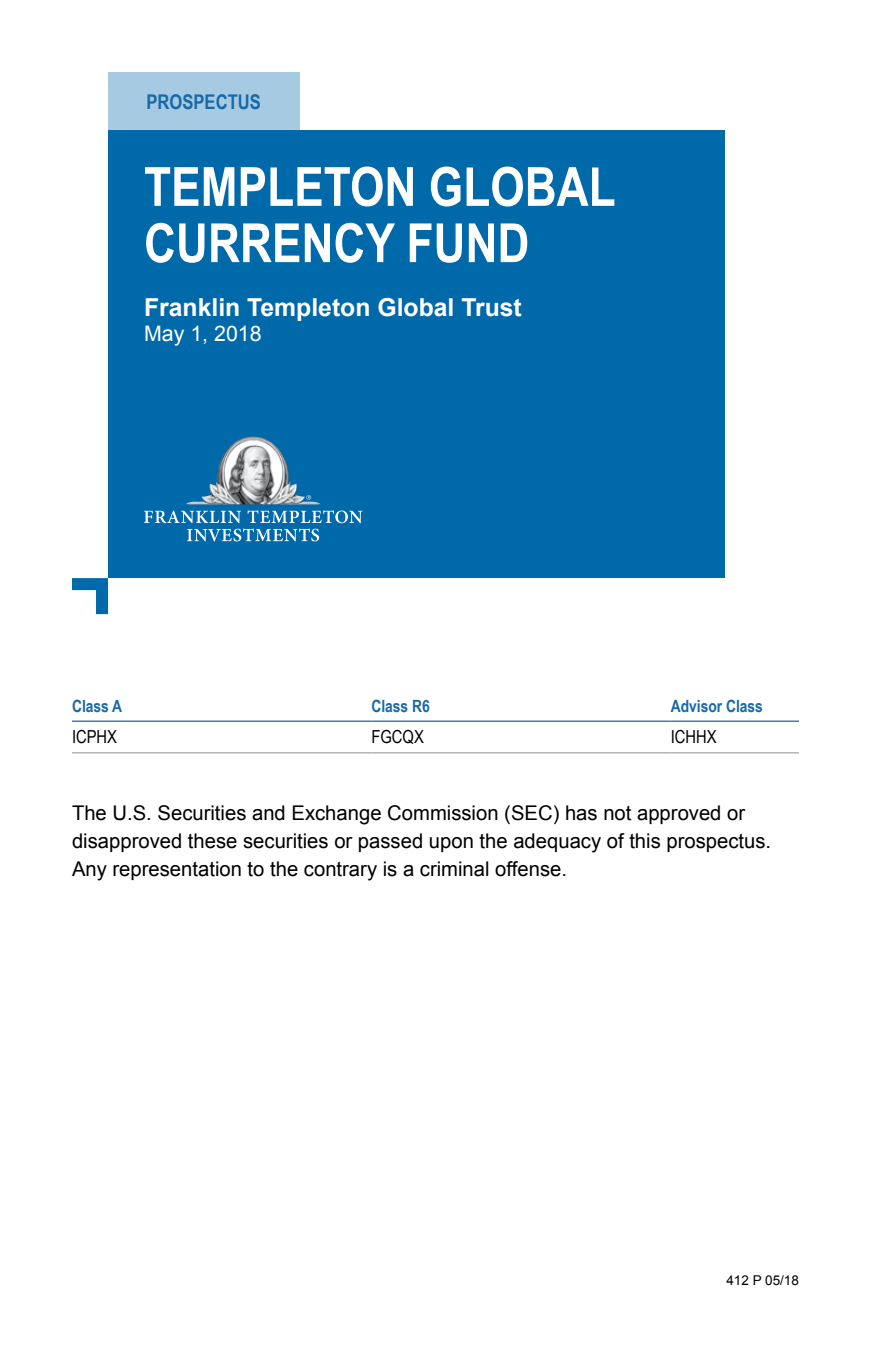
<style>
.page{position:relative;width:871px;height:1357px;background:#fff}
.page>*{position:absolute;margin:0;border:0;box-sizing:border-box;transform-origin:0 0}
.t1{font:700 54px/56.2px "Arial Narrow";color:#fff}
.t2{font:700 24.75px "Arial";color:#fff}
.t3{font:21.38px "Arial";color:#fff}
.t4{font:20.25px/28.1px "Arial";color:#000}
.t5{font:700 20.25px "Arial Narrow";color:#1769a7}
.t6{font:18px "Arial Narrow";color:#000}
.t7{font:700 16.88px "Arial Narrow";color:#1769a7}
.t8{font:13.5px "Arial";color:#000}
</style>
<div class="page">
<div style="left:108px;top:72px;width:192px;height:58px;background:#a6cae1"></div>
<div style="left:108px;top:130px;width:616px;height:448px;background:#0069aa"></div>
<svg style="left:72px;top:578px;width:36px;height:36px"></svg>
<svg style="left:144px;top:510px;width:218px;height:31px"></svg>
<img style="left:186px;top:436px;width:134px;height:68px">
<hr style="left:72px;top:720px;width:299px;height:2px;background:#005598">
<hr style="left:371px;top:720px;width:299px;height:2px;background:#005598">
<hr style="left:670px;top:720px;width:129px;height:2px;background:#005598">
<hr style="left:72px;top:752px;width:299px;height:1px;background:#999">
<hr style="left:371px;top:752px;width:299px;height:1px;background:#999">
<hr style="left:670px;top:752px;width:129px;height:1px;background:#999">
<p class="t5" style="left:146px;top:86px;width:116px">PROSPECTUS</p>
<h1 class="t1" style="left:144px;top:156px;width:473px">TEMPLETON GLOBAL<br>CURRENCY FUND</h1>
<p class="t2" style="left:144px;top:290px;width:379px">Franklin Templeton Global Trust</p>
<p class="t3" style="left:144px;top:319px;width:119px">May 1, 2018</p>
<p class="t7" style="left:72px;top:693px;width:52px">Class A</p>
<p class="t7" style="left:371px;top:693px;width:60px">Class R6</p>
<p class="t7" style="left:670px;top:693px;width:94px">Advisor Class</p>
<p class="t6" style="left:72px;top:724px;width:47px">ICPHX</p>
<p class="t6" style="left:371px;top:724px;width:54px">FGCQX</p>
<p class="t6" style="left:670px;top:724px;width:47px">ICHHX</p>
<p class="t4" style="left:72px;top:798px;width:700px">The U.S. Securities and Exchange Commission (SEC) has not approved or disapproved these securities or passed upon the adequacy of this prospectus.<br>Any representation to the contrary is a criminal offense.</p>
<p class="t8" style="left:726px;top:1271px;width:74px">412 P 05/18</p>
</div>
